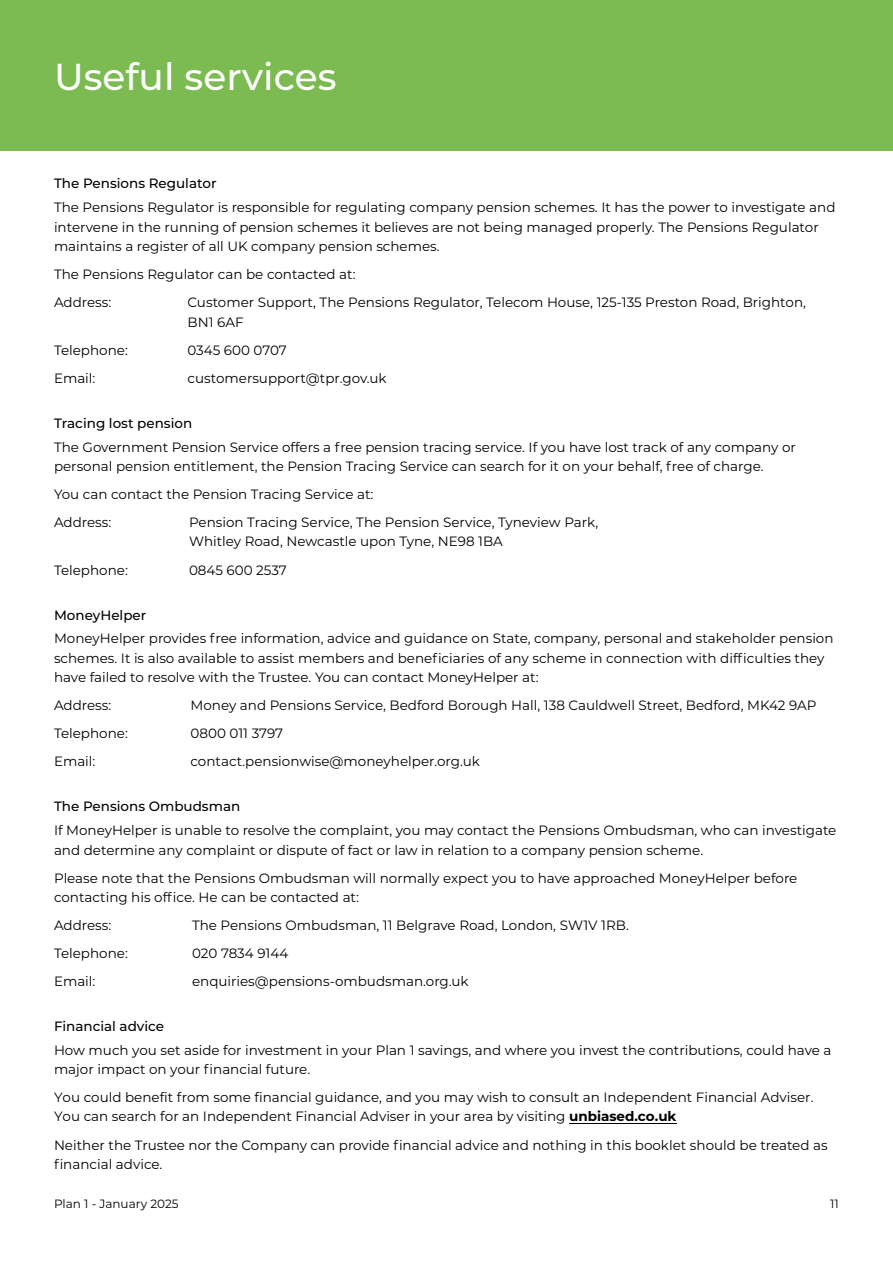
<style>
.page{position:relative;width:893px;height:1263px;background:#fff}
.page>*{position:absolute;margin:0;border:0;box-sizing:border-box;transform-origin:0 0}
.t1{font:500 37.5px "Montserrat";color:#fff}
.t2{font:13.5px/19.5px "Montserrat";color:#000}
.t3{font:500 13.5px "Montserrat";color:#000}
.t4{font:12px "Montserrat";color:#000}
.s1{font-weight:700}
</style>
<div class="page">
<div style="left:0;top:0;width:893px;height:151px;background:#7bbb51"></div>
<hr style="left:569px;top:1123px;width:107px;height:1px;background:#000">
<h1 class="t1" style="left:54px;top:51px;width:284px">Useful services</h1>
<p class="t3" style="left:54px;top:174px;width:164px">The Pensions Regulator</p>
<p class="t2" style="left:54px;top:197px;width:783px">The Pensions Regulator is responsible for regulating company pension schemes. It has the power to investigate and intervene in the running of pension schemes it believes are not being managed properly. The Pensions Regulator maintains a register of all UK company pension schemes.</p>
<p class="t2" style="left:54px;top:260px;width:303px;line-height:28px">The Pensions Regulator can be contacted at:<br>Address:</p>
<p class="t2" style="left:188px;top:292px;width:620px">Customer Support, The Pensions Regulator, Telecom House, 125-135 Preston Road, Brighton,<br>BN1 6AF</p>
<p class="t2" style="left:54px;top:340px;width:75px">Telephone:</p>
<p class="t2" style="left:188px;top:340px;width:101px">0345 600 0707</p>
<p class="t2" style="left:54px;top:368px;width:43px">Email:</p>
<p class="t2" style="left:188px;top:368px;width:201px">customersupport@tpr.gov.uk</p>
<p class="t3" style="left:54px;top:413px;width:140px">Tracing lost pension</p>
<p class="t2" style="left:54px;top:436px;width:743px">The Government Pension Service offers a free pension tracing service. If you have lost track of any company or personal pension entitlement, the Pension Tracing Service can search for it on your behalf, free of charge.</p>
<p class="t2" style="left:54px;top:480px;width:321px;line-height:28px">You can contact the Pension Tracing Service at:<br>Address:</p>
<p class="t2" style="left:189px;top:512px;width:411px">Pension Tracing Service, The Pension Service, Tyneview Park,<br>Whitley Road, Newcastle upon Tyne, NE98 1BA</p>
<p class="t2" style="left:54px;top:559px;width:75px">Telephone:</p>
<p class="t2" style="left:189px;top:559px;width:99px">0845 600 2537</p>
<p class="t3" style="left:54px;top:605px;width:94px">MoneyHelper</p>
<p class="t2" style="left:54px;top:628px;width:781px">MoneyHelper provides free information, advice and guidance on State, company, personal and stakeholder pension schemes. It is also available to assist members and beneficiaries of any scheme in connection with difficulties they have failed to resolve with the Trustee. You can contact MoneyHelper at:</p>
<p class="t2" style="left:54px;top:695px;width:59px">Address:</p>
<p class="t2" style="left:190px;top:695px;width:628px">Money and Pensions Service, Bedford Borough Hall, 138 Cauldwell Street, Bedford, MK42 9AP</p>
<p class="t2" style="left:54px;top:723px;width:75px">Telephone:</p>
<p class="t2" style="left:190px;top:723px;width:94px">0800 011 3797</p>
<p class="t2" style="left:54px;top:751px;width:43px">Email:</p>
<p class="t2" style="left:190px;top:751px;width:291px">contact.pensionwise@moneyhelper.org.uk</p>
<p class="t3" style="left:54px;top:797px;width:188px">The Pensions Ombudsman</p>
<p class="t2" style="left:54px;top:820px;width:784px">If MoneyHelper is unable to resolve the complaint, you may contact the Pensions Ombudsman, who can investigate and determine any complaint or dispute of fact or law in relation to a company pension scheme.</p>
<p class="t2" style="left:54px;top:867px;width:745px">Please note that the Pensions Ombudsman will normally expect you to have approached MoneyHelper before contacting his office. He can be contacted at:</p>
<p class="t2" style="left:54px;top:915px;width:59px">Address:</p>
<p class="t2" style="left:192px;top:915px;width:438px">The Pensions Ombudsman, 11 Belgrave Road, London, SW1V 1RB.</p>
<p class="t2" style="left:54px;top:943px;width:75px">Telephone:</p>
<p class="t2" style="left:192px;top:943px;width:98px">020 7834 9144</p>
<p class="t2" style="left:54px;top:971px;width:43px">Email:</p>
<p class="t2" style="left:192px;top:971px;width:278px">enquiries@pensions-ombudsman.org.uk</p>
<p class="t3" style="left:54px;top:1017px;width:112px">Financial advice</p>
<p class="t2" style="left:54px;top:1040px;width:779px">How much you set aside for investment in your Plan 1 savings, and where you invest the contributions, could have a major impact on your financial future.</p>
<p class="t2" style="left:54px;top:1088px;width:761px;line-height:18.8px">You could benefit from some financial guidance, and you may wish to consult an Independent Financial Adviser.<br>You can search for an Independent Financial Adviser in your area by visiting <span class="s1">unbiased.co.uk</span></p>
<p class="t2" style="left:54px;top:1135px;width:775px">Neither the Trustee nor the Company can provide financial advice and nothing in this booklet should be treated as financial advice.</p>
<p class="t4" style="left:54px;top:1195px;width:126px">Plan 1 - January 2025</p>
<p class="t4" style="left:830px;top:1195px;width:10px">11</p>
</div>
